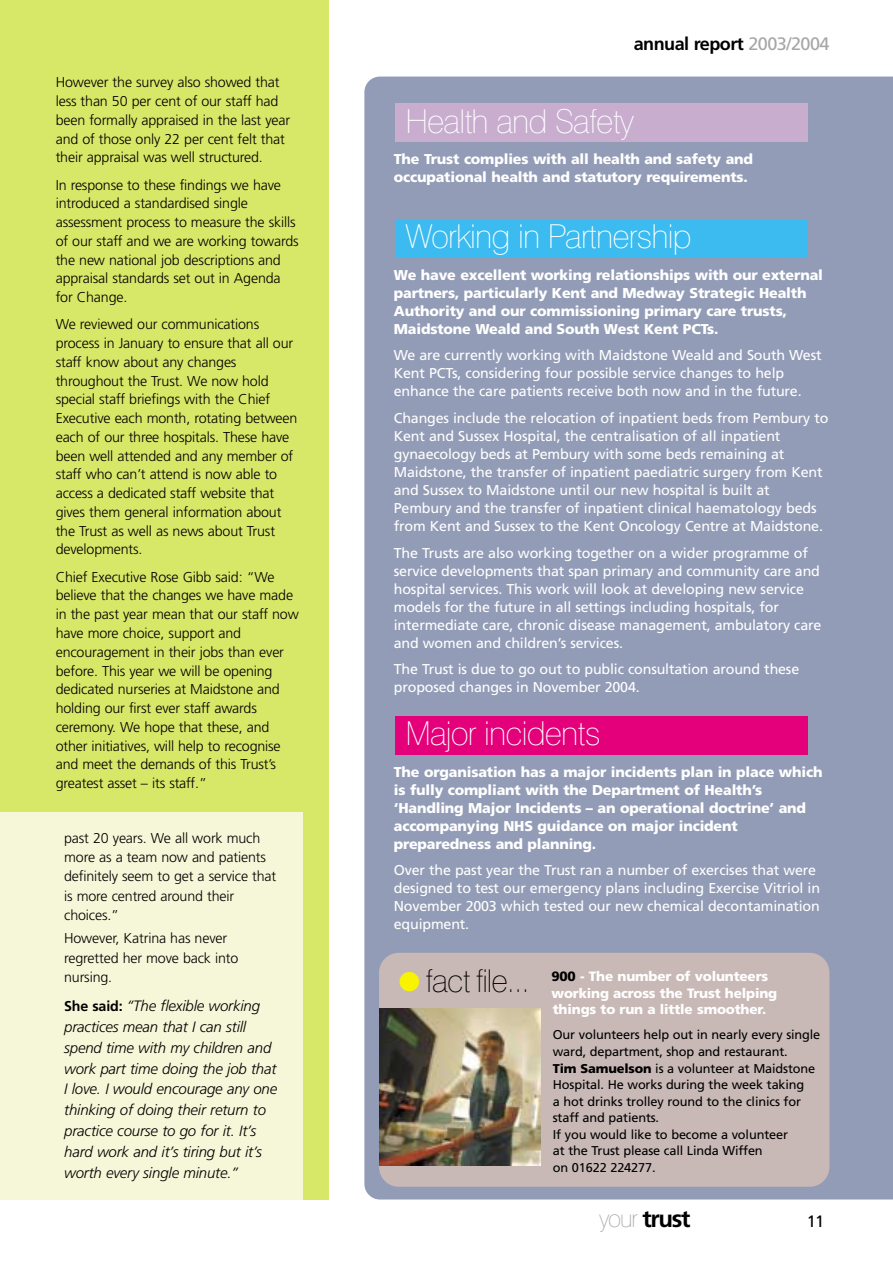
<style>
.page{position:relative;width:893px;height:1262px;background:#fff}
.page>*{position:absolute;margin:0;border:0;box-sizing:border-box;transform-origin:0 0}
.t1{font:100 33px "Swiss 721 BT";letter-spacing:-.025em;color:#fff}
.t2{font:100 31.5px "Swiss 721 BT";letter-spacing:-.03em;color:#000}
.t3{font:700 24px "Frutiger";letter-spacing:-.055em;color:#000}
.t4{font:700 18px "Frutiger";letter-spacing:-.03em;color:#000}
.t5{font:16.5px "Frutiger";color:#000}
.t6{font:italic 300 15px/20.9px "Frutiger";letter-spacing:-.01em;color:#000}
.t7{font:300 14.25px/18.8px "Frutiger";letter-spacing:-.01em;color:#000}
.t8{font:14.25px/18px "Frutiger";letter-spacing:-.01em;color:#fff}
.t9{font:900 14.25px/18px "Frutiger";letter-spacing:-.01em;color:#fff}
.t10{font:900 13.5px/16.5px "Frutiger";letter-spacing:-.01em;color:#fff}
.t11{font:12.75px/16.5px "Frutiger";letter-spacing:-.01em;color:#000}
.s1{font-weight:700;font-style:normal;font-size:14.25px}
.s2{font-weight:400;color:#a6a6a6}
.s3{color:#f8f400}
.s4{color:#000}
.s5{font-weight:900}
.s6{font-family:"Swiss 721 BT";font-weight:100;color:#a6a6a6}
</style>
<div class="page">
<div style="left:364px;top:77px;width:528px;height:1122px;background:#939cb6"></div>
<div style="left:0;top:0;width:329px;height:1199px;background:#d7e768"></div>
<div style="left:395px;top:716px;width:413px;height:38px;background:#e3007a"></div>
<div style="left:395px;top:219px;width:413px;height:39px;background:#3bbbef"></div>
<div style="left:395px;top:104px;width:413px;height:38px;background:#c8adcf"></div>
<div style="left:0;top:812px;width:302px;height:387px;background:#f6f7d8"></div>
<div style="left:379px;top:952px;width:450px;height:234px;background:#c8b9b6;border-radius:20px"></div>
<img style="left:379px;top:1008px;width:162px;height:157px">
<p class="t7" style="left:56px;top:74px;width:236px">However the survey also showed that less than 50 per cent of our staff had been formally appraised in the last year and of those only 22 per cent felt that their appraisal was well structured.</p>
<p class="t7" style="left:56px;top:176px;width:244px">In response to these findings we have introduced a standardised single assessment process to measure the skills of our staff and we are working towards the new national job descriptions and appraisal standards set out in Agenda for Change.</p>
<p class="t7" style="left:56px;top:316px;width:243px">We reviewed our communications process in January to ensure that all our staff know about any changes throughout the Trust. We now hold special staff briefings with the Chief Executive each month, rotating between each of our three hospitals. These have been well attended and any member of staff who can’t attend is now able to access a dedicated staff website that gives them general information about the Trust as well as news about Trust developments.</p>
<p class="t7" style="left:56px;top:568px;width:244px">Chief Executive Rose Gibb said: “We believe that the changes we have made in the past year mean that our staff now have more choice, support and encouragement in their jobs than ever before. This year we will be opening dedicated nurseries at Maidstone and holding our first ever staff awards ceremony. We hope that these, and other initiatives, will help to recognise and meet the demands of this Trust’s greatest asset – its staff.”</p>
<p class="t7" style="left:64px;top:829px;width:213px;line-height:19.4px">past 20 years. We all work much more as a team now and patients definitely seem to get a service that is more centred around their choices.”</p>
<p class="t7" style="left:64px;top:930px;width:176px;line-height:19.4px">However, Katrina has never regretted her move back into nursing.</p>
<p class="t6" style="left:64px;top:996px;width:215px"><span class="s1">She said:</span> “The flexible working practices mean that I can still spend time with my children and work part time doing the job that<br>I love. I would encourage any one thinking of doing their return to practice course to go for it. It’s hard work and it’s tiring but it’s worth every single minute.”</p>
<p class="t4" style="left:633px;top:37px;width:197px">annual report <span class="s2">2003/2004</span></p>
<h1 class="t1" style="left:405px;top:107px;width:230px">Health and Safety</h1>
<p class="t9" style="left:394px;top:151px;width:361px">The Trust complies with all health and safety and occupational health and statutory requirements.</p>
<h1 class="t1" style="left:405px;top:222px;width:288px">Working in Partnership</h1>
<p class="t9" style="left:394px;top:267px;width:430px">We have excellent working relationships with our external partners, particularly Kent and Medway Strategic Health Authority and our commissioning primary care trusts, Maidstone Weald and South West Kent PCTs.</p>
<p class="t8" style="left:394px;top:347px;width:429px">We are currently working with Maidstone Weald and South West<br>Kent PCTs, considering four possible service changes to help enhance the care patients receive both now and in the future.</p>
<p class="t8" style="left:394px;top:410px;width:436px">Changes include the relocation of inpatient beds from Pembury to Kent and Sussex Hospital, the centralisation of all inpatient gynaecology beds at Pembury with some beds remaining at Maidstone, the transfer of inpatient paediatric surgery from Kent and Sussex to Maidstone until our new hospital is built at Pembury and the transfer of inpatient clinical haematology beds from Kent and Sussex to the Kent Oncology Centre at Maidstone.</p>
<p class="t8" style="left:394px;top:545px;width:429px">The Trusts are also working together on a wider programme of service developments that span primary and community care and hospital services. This work will look at developing new service models for the future in all settings including hospitals, for intermediate care, chronic disease management, ambulatory care and women and children’s services.</p>
<p class="t8" style="left:394px;top:661px;width:407px">The Trust is due to go out to public consultation around these proposed changes in November 2004.</p>
<h1 class="t1" style="left:405px;top:719px;width:197px">Major incidents</h1>
<p class="t9" style="left:394px;top:764px;width:430px">The organisation has a major incidents plan in place which is fully compliant with the Department of Health’s ‘Handling Major Incidents – an operational doctrine’ and accompanying NHS guidance on major incident preparedness and planning.</p>
<p class="t8" style="left:394px;top:862px;width:428px">Over the past year the Trust ran a number of exercises that were designed to test our emergency plans including Exercise Vitriol in November 2003 which tested our new chemical decontamination equipment.</p>
<h2 class="t2" style="left:399px;top:967px;width:132px"><span class="s3">●</span> fact file...</h2>
<p class="t10" style="left:551px;top:969px;width:227px"><span class="s4">900</span> - The number of volunteers working across the Trust helping things to run a little smoother.</p>
<p class="t11" style="left:553px;top:1027px;width:269px">Our volunteers help out in nearly every single ward, department, shop and restaurant.<br><span class="s5">Tim Samuelson</span> is a volunteer at Maidstone Hospital. He works during the week taking<br>a hot drinks trolley round to the clinics for staff and patients.<br>If you would like to become a volunteer<br>at the Trust please call Linda Wiffen<br>on 01622 224277.</p>
<h3 class="t3" style="left:599px;top:1208px;width:93px"><span class="s6">your</span> trust</h3>
<p class="t5" style="left:806px;top:1214px;width:19px">11</p>
</div>
